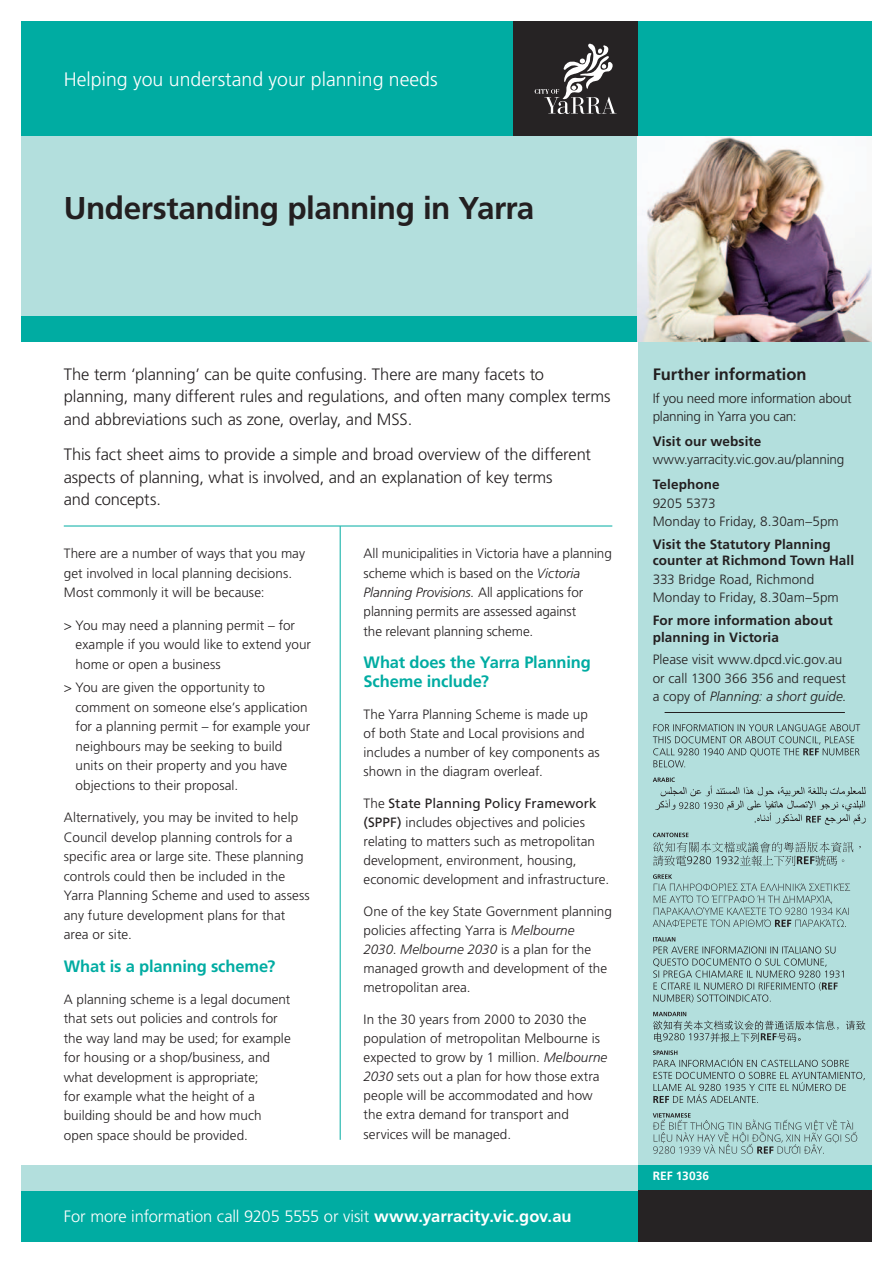
<style>
.page{position:relative;width:893px;height:1263px;background:#fff}
.page>*{position:absolute;margin:0;border:0;box-sizing:border-box;transform-origin:0 0}
.t1{font:700 31.5px "Frutiger LT Std";letter-spacing:-.015em;color:#231f20}
.t2{font:300 19.5px "Frutiger LT Std";color:#fff}
.Precede{font:300 16.5px/22.5px "Frutiger LT Std";letter-spacing:-.01em;color:#231f20}
.t3{font:300 16.5px "Frutiger LT Std";letter-spacing:-.01em;color:#fff}
.t4{font:700 16.5px/19.5px "Frutiger LT Std";letter-spacing:-.01em;color:#00aca2}
.t5{font:700 16.5px "Frutiger LT Std";color:#231f20}
.Body{font:300 13.5px/19px "Frutiger LT Std";color:#231f20}
.t6{font:700 13.5px/16.5px "Frutiger LT Std";letter-spacing:.01em;color:#231f20}
.bullet{font:300 13.5px/19.5px "Frutiger LT Std";letter-spacing:.005em;color:#231f20}
.t7{font:700 12px "Frutiger LT Std";letter-spacing:.005em;color:#fff}
.s1{font-style:italic}
.s2{font-weight:400}
.s3{font-weight:700}
</style>
<div class="page">
<div style="left:21px;top:1191px;width:851px;height:51px;background:#00aca2"></div>
<div style="left:21px;top:136px;width:851px;height:206px;background:#b3dfdd"></div>
<div style="left:638px;top:342px;width:234px;height:823px;background:#b3dfdd"></div>
<div style="left:21px;top:1165px;width:851px;height:26px;background:#b3dfdd"></div>
<div style="left:21px;top:21px;width:851px;height:115px;background:#00aca2"></div>
<div style="left:513px;top:21px;width:125px;height:115px;background:#262324"></div>
<div style="left:638px;top:1165px;width:234px;height:26px;background:#00aca2"></div>
<div style="left:21px;top:316px;width:638px;height:26px;background:#00aca2"></div>
<div style="left:638px;top:1191px;width:234px;height:51px;background:#262324"></div>
<img style="left:638px;top:136px;width:234px;height:206px">
<hr style="left:64px;top:526px;width:548px;height:1px;background:#00aca2">
<hr style="left:340px;top:526px;width:1px;height:614px;background:#00aca2">
<svg style="left:535px;top:43px;width:81px;height:71px"></svg>
<svg style="left:653px;top:1113px;width:204px;height:41px"></svg>
<svg style="left:653px;top:1050px;width:212px;height:53px"></svg>
<svg style="left:653px;top:1012px;width:212px;height:30px"></svg>
<svg style="left:653px;top:937px;width:191px;height:66px"></svg>
<svg style="left:653px;top:874px;width:197px;height:53px"></svg>
<svg style="left:653px;top:833px;width:208px;height:33px"></svg>
<svg style="left:653px;top:777px;width:213px;height:48px"></svg>
<svg style="left:653px;top:724px;width:207px;height:43px"></svg>
<hr style="left:665px;top:712px;width:180px;height:1px;background:#231f20">
<p class="t2" style="left:64px;top:68px;width:375px">Helping you understand your planning needs</p>
<p class="t1" style="left:64px;top:190px;width:472px">Understanding planning in Yarra</p>
<p class="Precede" style="left:64px;top:363px;width:548px">The term ‘planning’ can be quite confusing. There are many facets to planning, many different rules and regulations, and often many complex terms and abbreviations such as zone, overlay, and MSS.</p>
<p class="Precede" style="left:64px;top:443px;width:529px">This fact sheet aims to provide a simple and broad overview of the different aspects of planning, what is involved, and an explanation of key terms<br>and concepts.</p>
<p class="Body" style="left:64px;top:544px;width:243px;line-height:19.5px">There are a number of ways that you may get involved in local planning decisions.<br>Most commonly it will be because:</p>
<p class="bullet" style="left:76px;top:615px;width:237px;text-indent:-12px">&gt; You may need a planning permit – for example if you would like to extend your home or open a business</p>
<p class="Body" style="left:76px;top:678px;width:236px;line-height:19.5px;text-indent:-12px">&gt; You are given the opportunity to comment on someone else’s application for a planning permit – for example your neighbours may be seeking to build units on their property and you have objections to their proposal.</p>
<p class="Body" style="left:64px;top:808px;width:248px;line-height:19.5px">Alternatively, you may be invited to help Council develop planning controls for a specific area or large site. These planning controls could then be included in the Yarra Planning Scheme and used to assess any future development plans for that area or site.</p>
<p class="t4" style="left:64px;top:956px;width:213px">What is a planning scheme?</p>
<p class="Body" style="left:64px;top:989px;width:229px">A planning scheme is a legal document that sets out policies and controls for the way land may be used; for example for housing or a shop/business, and what development is appropriate;<br>for example what the height of a building should be and how much open space should be provided.</p>
<p class="Body" style="left:364px;top:544px;width:250px">All municipalities in Victoria have a planning scheme which is based on the <span class="s1">Victoria Planning Provisions.</span> All applications for planning permits are assessed against<br>the relevant planning scheme.</p>
<p class="t4" style="left:364px;top:652px;width:229px">What does the Yarra Planning<br>Scheme include?</p>
<p class="Body" style="left:364px;top:705px;width:238px">The Yarra Planning Scheme is made up of both State and Local provisions and includes a number of key components as shown in the diagram overleaf.</p>
<p class="Body" style="left:364px;top:794px;width:247px">The <span class="s2">State Planning Policy Framework (SPPF)</span> includes objectives and policies relating to matters such as metropolitan development, environment, housing, economic development and infrastructure.</p>
<p class="Body" style="left:364px;top:902px;width:250px">One of the key State Government planning policies affecting Yarra is <span class="s1">Melbourne<br>2030</span>. <span class="s1">Melbourne 2030</span> is a plan for the managed growth and development of the metropolitan area.</p>
<p class="Body" style="left:364px;top:1010px;width:245px">In the 30 years from 2000 to 2030 the population of metropolitan Melbourne is expected to grow by 1 million. <span class="s1">Melbourne 2030</span> sets out a plan for how those extra people will be accommodated and how the extra demand for transport and services will be managed.</p>
<p class="t3" style="left:64px;top:1207px;width:509px">For more information call 9205 5555 or visit <span class="s3">www.yarracity.vic.gov.au</span></p>
<p class="t5" style="left:653px;top:364px;width:156px">Further information</p>
<p class="Body" style="left:653px;top:389px;width:201px;line-height:18.5px">If you need more information about planning in Yarra you can:</p>
<p class="t6" style="left:653px;top:433px;width:110px">Visit our website</p>
<p class="Body" style="left:653px;top:450px;width:193px">www.yarracity.vic.gov.au/planning</p>
<p class="t6" style="left:653px;top:476px;width:69px">Telephone</p>
<p class="Body" style="left:653px;top:494px;width:188px;line-height:18.5px">9205 5373<br>Monday to Friday, 8.30am–5pm</p>
<p class="t6" style="left:653px;top:536px;width:203px">Visit the Statutory Planning counter at Richmond Town Hall</p>
<p class="Body" style="left:653px;top:570px;width:188px;line-height:18.5px">333 Bridge Road, Richmond<br>Monday to Friday, 8.30am–5pm</p>
<p class="t6" style="left:653px;top:612px;width:181px">For more information about planning in Victoria</p>
<p class="Body" style="left:653px;top:651px;width:195px;line-height:18.5px">Please visit www.dpcd.vic.gov.au or call 1300 366 356 and request a copy of <span class="s1">Planning: a short guide.</span></p>
<p class="t7" style="left:653px;top:1169px;width:58px">REF 13036</p>
</div>
